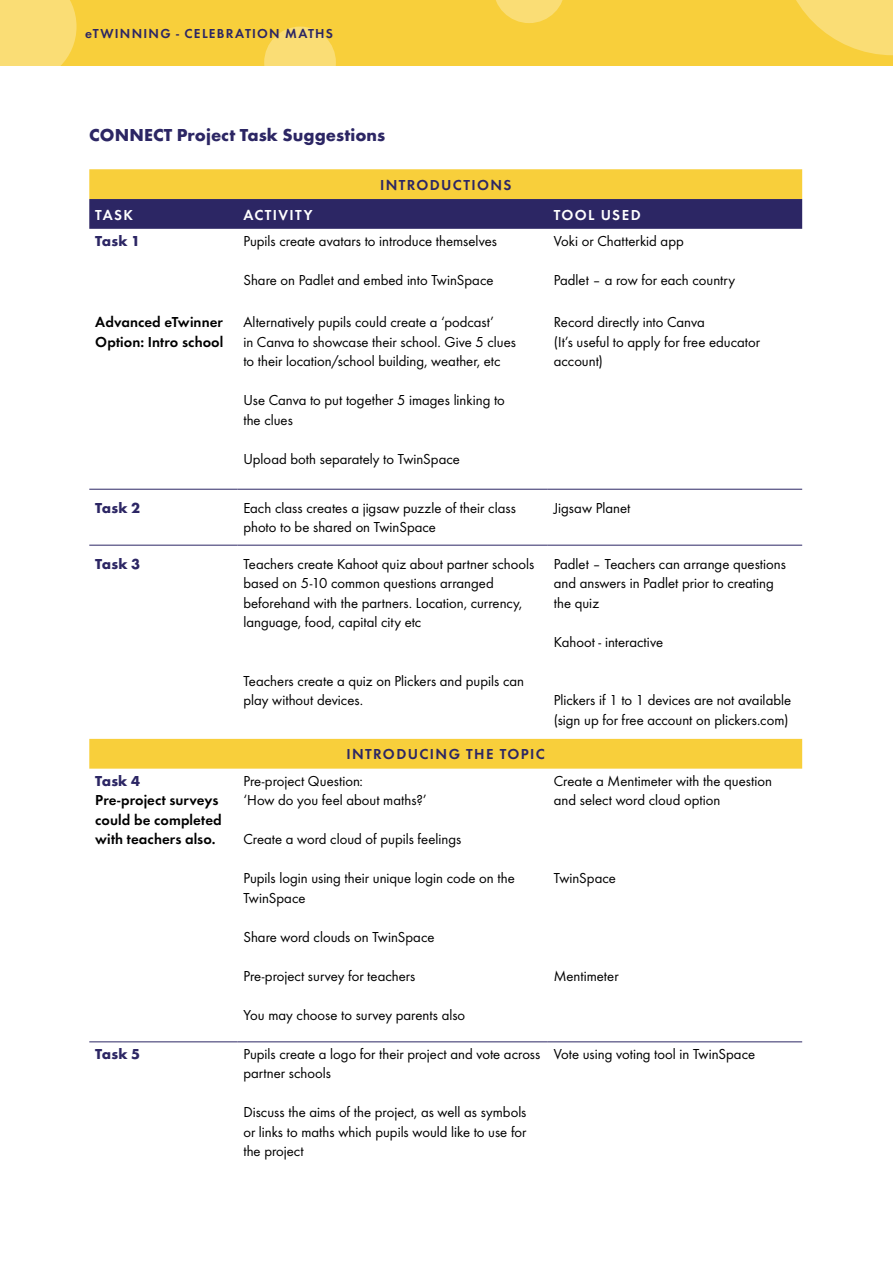
<style>
.page{position:relative;width:893px;height:1263px;background:#fff}
.page>*{position:absolute;margin:0;border:0;box-sizing:border-box;transform-origin:0 0}
.t1{font:700 18px "Futura";letter-spacing:.005em;color:#2c2664}
.t2{font:15px/19.5px "Futura Boo";color:#000}
.t3{font:15px/19.5px "Futura Dem";letter-spacing:.005em;color:#000}
.t4{font:15px "Futura Dem";letter-spacing:.09em;color:#2c2664}
.t5{font:700 15px "Futura";letter-spacing:.01em;color:#2c2664}
.t6{font:15px "Futura Dem";letter-spacing:.09em;color:#fff}
.t7{font:13.5px "Futura Dem";letter-spacing:.095em;color:#2c2664}
</style>
<div class="page">
<div style="left:0;top:0;width:893px;height:66px;background:#f8cf3b"></div>
<div style="left:0;top:0;width:77px;height:66px;background:#fadd75"></div>
<svg style="left:264px;top:27px;width:72px;height:39px"></svg>
<svg style="left:496px;top:0;width:67px;height:23px"></svg>
<svg style="left:796px;top:0;width:97px;height:55px"></svg>
<svg style="left:89px;top:169px;width:713px;height:600px"></svg>
<div style="left:89px;top:199px;width:713px;height:30px;background:#2c2664"></div>
<hr style="left:89px;top:489px;width:148px;height:1px;background:#2c2664">
<hr style="left:237px;top:489px;width:311px;height:1px;background:#2c2664">
<hr style="left:548px;top:489px;width:254px;height:1px;background:#2c2664">
<hr style="left:89px;top:545px;width:148px;height:1px;background:#2c2664">
<hr style="left:237px;top:545px;width:311px;height:1px;background:#2c2664">
<hr style="left:548px;top:545px;width:254px;height:1px;background:#2c2664">
<hr style="left:89px;top:1041px;width:148px;height:1px;background:#2c2664">
<hr style="left:237px;top:1041px;width:311px;height:1px;background:#2c2664">
<hr style="left:548px;top:1041px;width:254px;height:1px;background:#2c2664">
<p class="t7" style="left:85px;top:24px;width:249px">eTWINNING - CELEBRATION MATHS</p>
<p class="t1" style="left:89px;top:122px;width:297px">CONNECT Project Task Suggestions</p>
<p class="t4" style="left:380px;top:174px;width:133px">INTRODUCTIONS</p>
<p class="t6" style="left:95px;top:204px;width:39px">TASK</p>
<p class="t6" style="left:243px;top:204px;width:71px">ACTIVITY</p>
<p class="t6" style="left:554px;top:204px;width:88px">TOOL USED</p>
<p class="t5" style="left:95px;top:230px;width:46px">Task 1</p>
<p class="t2" style="left:243px;top:230px;width:255px">Pupils create avatars to introduce themselves</p>
<p class="t2" style="left:243px;top:269px;width:252px">Share on Padlet and embed into TwinSpace</p>
<p class="t2" style="left:554px;top:230px;width:131px">Voki or Chatterkid app</p>
<p class="t2" style="left:554px;top:269px;width:183px">Padlet – a row for each country</p>
<p class="t3" style="left:95px;top:312px;width:130px">Advanced eTwinner<br>Option: Intro school</p>
<p class="t2" style="left:243px;top:312px;width:274px">Alternatively pupils could create a ‘podcast’<br>in Canva to showcase their school. Give 5 clues to their location/school building, weather, etc</p>
<p class="t2" style="left:243px;top:390px;width:263px">Use Canva to put together 5 images linking to the clues</p>
<p class="t2" style="left:243px;top:448px;width:218px">Upload both separately to TwinSpace</p>
<p class="t2" style="left:554px;top:312px;width:208px">Record directly into Canva<br>(It’s useful to apply for free educator account)</p>
<p class="t5" style="left:95px;top:497px;width:46px">Task 2</p>
<p class="t2" style="left:243px;top:497px;width:274px">Each class creates a jigsaw puzzle of their class photo to be shared on TwinSpace</p>
<p class="t2" style="left:554px;top:497px;width:78px">Jigsaw Planet</p>
<p class="t5" style="left:95px;top:553px;width:46px">Task 3</p>
<p class="t2" style="left:243px;top:553px;width:293px">Teachers create Kahoot quiz about partner schools based on 5-10 common questions arranged beforehand with the partners. Location, currency, language, food, capital city etc</p>
<p class="t2" style="left:554px;top:553px;width:234px">Padlet – Teachers can arrange questions and answers in Padlet prior to creating the quiz</p>
<p class="t2" style="left:554px;top:631px;width:111px">Kahoot - interactive</p>
<p class="t5" style="left:95px;top:770px;width:46px">Task 4</p>
<p class="t3" style="left:95px;top:789px;width:128px">Pre-project surveys could be completed with teachers also.</p>
<p class="t2" style="left:243px;top:670px;width:282px">Teachers create a quiz on Plickers and pupils can play without devices.</p>
<p class="t4" style="left:347px;top:744px;width:200px">INTRODUCING THE TOPIC</p>
<p class="t2" style="left:243px;top:770px;width:185px">Pre-project Question:<br>‘How do you feel about maths?’</p>
<p class="t2" style="left:243px;top:828px;width:219px">Create a word cloud of pupils feelings</p>
<p class="t2" style="left:243px;top:867px;width:273px">Pupils login using their unique login code on the<br>TwinSpace</p>
<p class="t2" style="left:243px;top:926px;width:193px">Share word clouds on TwinSpace</p>
<p class="t2" style="left:243px;top:965px;width:174px">Pre-project survey for teachers</p>
<p class="t2" style="left:243px;top:1004px;width:223px">You may choose to survey parents also</p>
<p class="t2" style="left:554px;top:690px;width:239px">Plickers if 1 to 1 devices are not available (sign up for free account on plickers.com)</p>
<p class="t2" style="left:554px;top:770px;width:220px">Create a Mentimeter with the question and select word cloud option</p>
<p class="t2" style="left:554px;top:867px;width:64px">TwinSpace</p>
<p class="t2" style="left:554px;top:965px;width:66px">Mentimeter</p>
<p class="t5" style="left:95px;top:1043px;width:46px">Task 5</p>
<p class="t2" style="left:243px;top:1043px;width:299px">Pupils create a logo for their project and vote across partner schools</p>
<p class="t2" style="left:243px;top:1102px;width:285px;text-align:justify">Discuss the aims of the project, as well as symbols or links to maths which pupils would like to use for the project</p>
<p class="t2" style="left:554px;top:1043px;width:203px">Vote using voting tool in TwinSpace</p>
</div>
